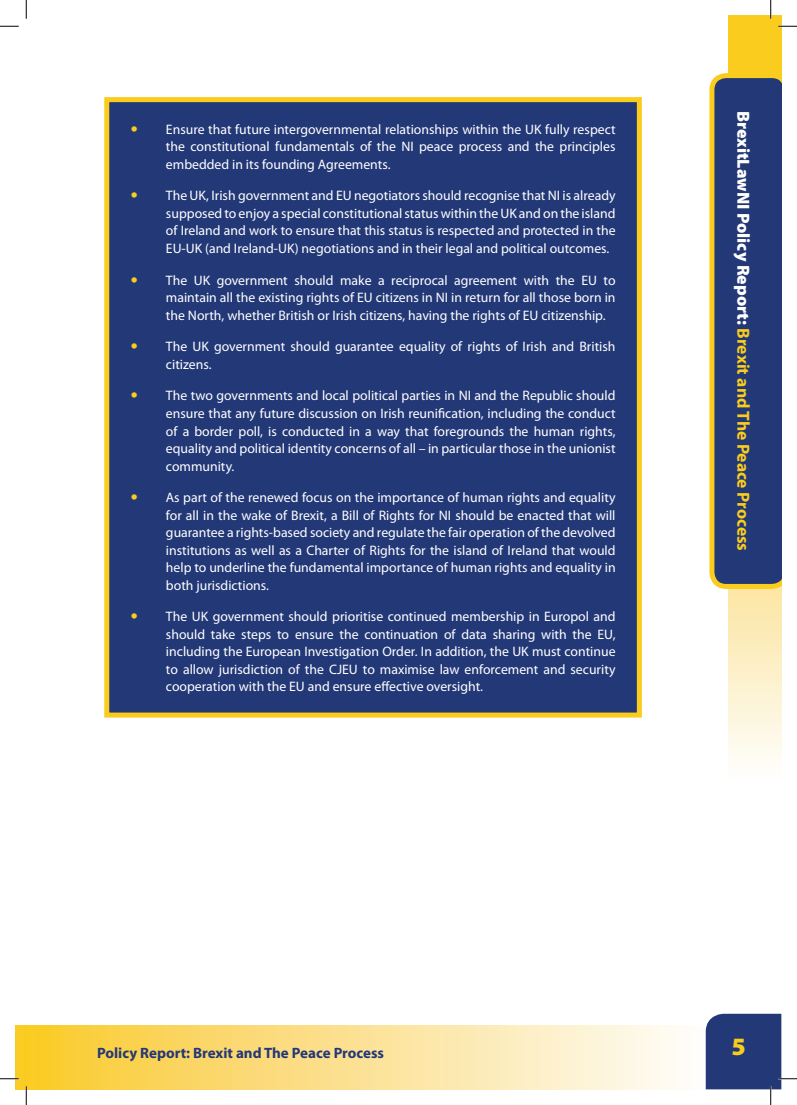
<style>
.page{position:relative;width:797px;height:1105px;background:#fff}
.page>*{position:absolute;margin:0;border:0;box-sizing:border-box;transform-origin:0 0}
.t1{font:900 25px "Myriad Pro";color:#facc1d}
.t2{font:900 17.5px "Myriad Pro";color:#fff}
.t3{font:700 15px "Myriad Pro";color:#233877}
.t4{font:13.75px/17.5px "Myriad Pro";color:#fff;text-align:justify}
.s1{font-weight:700;color:#facc1d}
</style>
<div class="page">
<div style="left:26px;top:1025px;width:685px;height:64px;background:linear-gradient(to right,#fac92e,#fefdff)"></div>
<div style="left:728px;top:16px;width:53px;height:618px;background:#facc1d"></div>
<svg style="left:728px;top:589px;width:53px;height:169px;background:#fcf0ca"></svg>
<div style="left:16px;top:1025px;width:10px;height:64px;background:#facc24"></div>
<svg style="left:709px;top:73px;width:72px;height:516px;background:#425077"></svg>
<div style="left:107px;top:100px;width:532px;height:615px;background:#233877"></div>
<div style="left:104px;top:97px;width:538px;height:620px;border:5px solid #facc1d"></div>
<svg style="left:0;top:25px;width:19px;height:2px"></svg>
<svg style="left:778px;top:25px;width:19px;height:2px"></svg>
<svg style="left:0;top:1078px;width:19px;height:1px"></svg>
<svg style="left:25px;top:0;width:2px;height:19px"></svg>
<svg style="left:25px;top:1086px;width:2px;height:19px"></svg>
<svg style="left:770px;top:0;width:1px;height:19px"></svg>
<svg style="left:702px;top:1013px;width:95px;height:92px"></svg>
<p class="t4" style="left:166px;top:121px;width:451px">Ensure that future intergovernmental relationships within the UK fully respect the constitutional fundamentals of the NI peace process and the principles embedded in its founding Agreements.</p>
<p class="t4" style="left:166px;top:187px;width:451px">The UK, Irish government and EU negotiators should recognise that NI is already supposed to enjoy a special constitutional status within the UK and on the island of Ireland and work to ensure that this status is respected and protected in the EU-UK (and Ireland-UK) negotiations and in their legal and political outcomes.</p>
<p class="t4" style="left:166px;top:271px;width:451px">The UK government should make a reciprocal agreement with the EU to maintain all the existing rights of EU citizens in NI in return for all those born in the North, whether British or Irish citizens, having the rights of EU citizenship.</p>
<p class="t4" style="left:166px;top:338px;width:451px">The UK government should guarantee equality of rights of Irish and British citizens.</p>
<p class="t4" style="left:166px;top:387px;width:451px">The two governments and local political parties in NI and the Republic should ensure that any future discussion on Irish reunification, including the conduct of a border poll, is conducted in a way that foregrounds the human rights, equality and political identity concerns of all – in particular those in the unionist community.</p>
<p class="t4" style="left:166px;top:489px;width:451px">As part of the renewed focus on the importance of human rights and equality for all in the wake of Brexit, a Bill of Rights for NI should be enacted that will guarantee a rights-based society and regulate the fair operation of the devolved institutions as well as a Charter of Rights for the island of Ireland that would help to underline the fundamental importance of human rights and equality in both jurisdictions.</p>
<p class="t4" style="left:166px;top:608px;width:451px">The UK government should prioritise continued membership in Europol and should take steps to ensure the continuation of data sharing with the EU, including the European Investigation Order. In addition, the UK must continue to allow jurisdiction of the CJEU to maximise law enforcement and security cooperation with the EU and ensure effective oversight.</p>
<p class="t2" style="left:753px;top:111px;width:441px;rotate:90deg">BrexitLawNI Policy Report: <span class="s1">Brexit and The Peace Process</span></p>
<p class="t3" style="left:97px;top:1044px;width:288px">Policy Report: Brexit and The Peace Process</p>
<h1 class="t1" style="left:731px;top:1033px;width:16px">5</h1>
</div>
